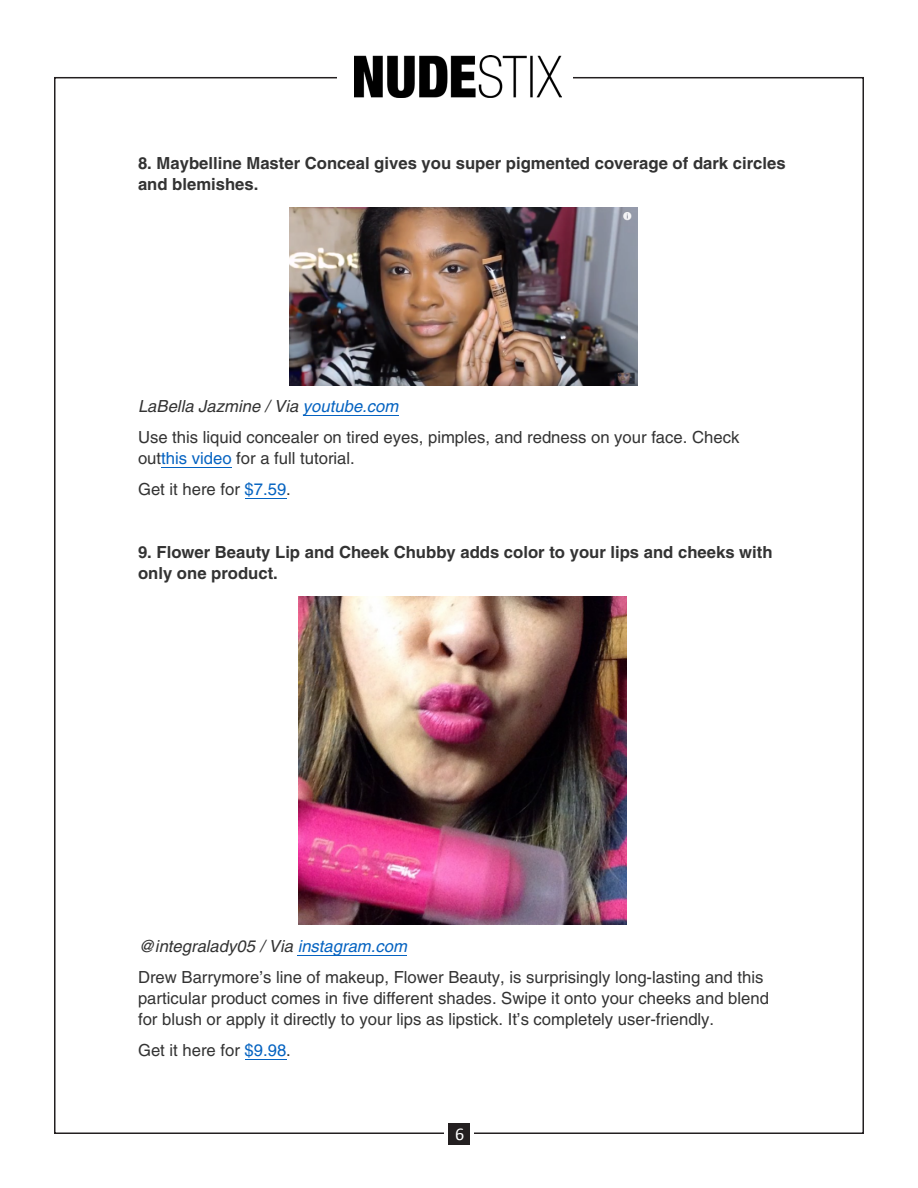
<style>
.page{position:relative;width:918px;height:1188px;background:#fff}
.page>*{position:absolute;margin:0;border:0;box-sizing:border-box;transform-origin:0 0}
.t1{font:18px "Calibri";color:#fff}
.t2{font:16.65px/31px "Helvetica";color:#333}
.t3{font:700 16.65px/20.7px "Helvetica";color:#333}
.s1{font-style:italic}
.s2{font-style:italic;color:#0563c1}
.s3{color:#0563c1}
</style>
<div class="page">
<img style="left:354px;top:56px;width:208px;height:42px">
<div style="left:448px;top:1123px;width:22px;height:22px;background:#231f20"></div>
<hr style="left:303px;top:415px;width:95px;height:1px;background:#0563c1">
<hr style="left:161px;top:467px;width:70px;height:1px;background:#0563c1">
<hr style="left:245px;top:498px;width:41px;height:1px;background:#0563c1">
<hr style="left:298px;top:955px;width:109px;height:1px;background:#0563c1">
<hr style="left:245px;top:1059px;width:41px;height:1px;background:#0563c1">
<img style="left:289px;top:208px;width:348px;height:178px">
<img style="left:299px;top:597px;width:328px;height:328px">
<p class="t3" style="left:138px;top:152px;width:649px">8. Maybelline Master Conceal gives you super pigmented coverage of dark circles and blemishes.</p>
<p class="t2" style="left:138px;top:391px;width:603px"><span class="s1">LaBella Jazmine / Via</span> <span class="s2">youtube.com<br></span>Use this liquid concealer on tired eyes, pimples, and redness on your face. Check</p>
<p class="t2" style="left:138px;top:443px;width:218px">out<span class="s3">this video</span> for a full tutorial.<br>Get it here for <span class="s3">$7.59</span>.</p>
<p class="t3" style="left:138px;top:541px;width:636px">9. Flower Beauty Lip and Cheek Chubby adds color to your lips and cheeks with only one product.</p>
<p class="t2" style="left:138px;top:931px;width:627px"><span class="s1">@integralady05 / Via</span> <span class="s2">instagram.com<br></span>Drew Barrymore’s line of makeup, Flower Beauty, is surprisingly long-lasting and this</p>
<p class="t2" style="left:138px;top:988px;width:633px;line-height:20.7px">particular product comes in five different shades. Swipe it onto your cheeks and blend for blush or apply it directly to your lips as lipstick. It’s completely user-friendly.</p>
<p class="t2" style="left:138px;top:1035px;width:154px">Get it here for <span class="s3">$9.98</span>.</p>
<p class="t1" style="left:455px;top:1123px;width:11px">6</p>
</div>
